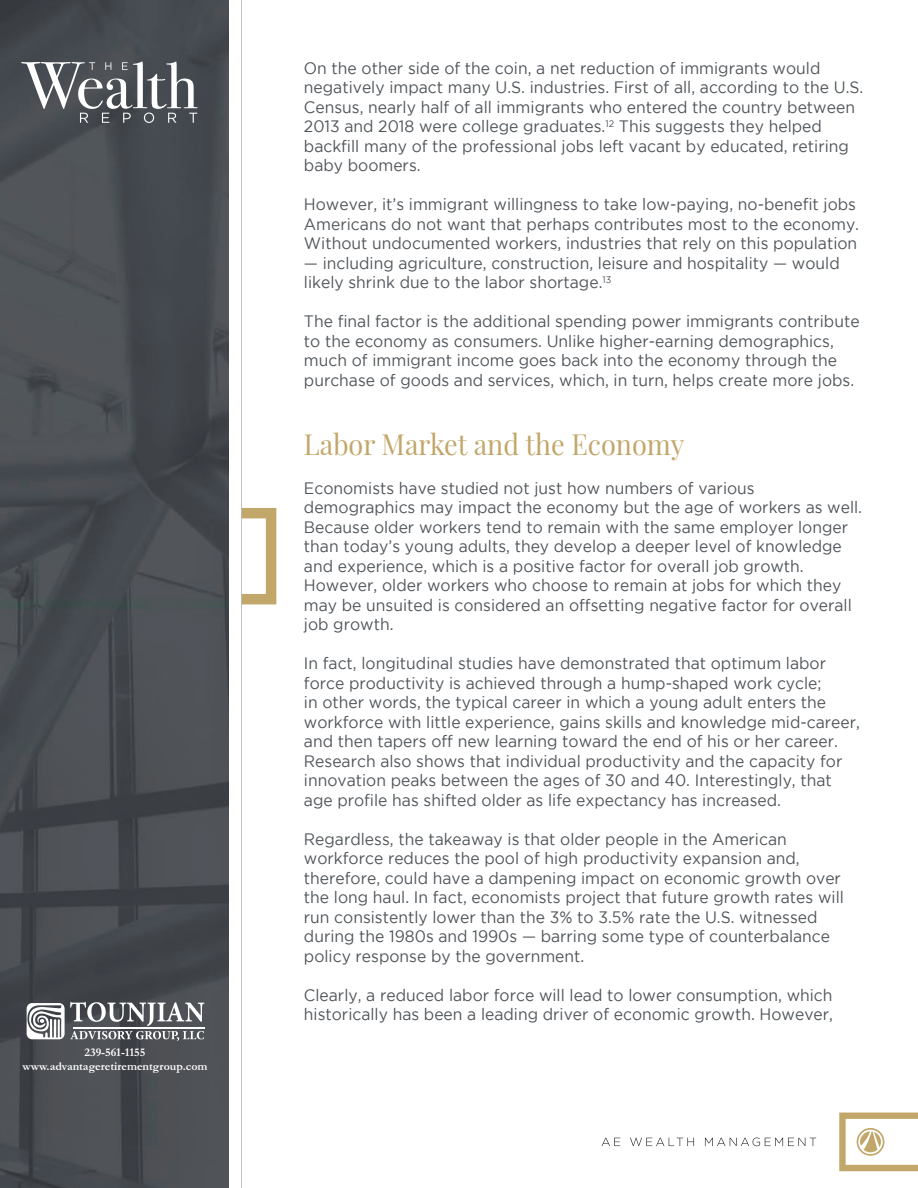
<style>
.page{position:relative;width:918px;height:1188px;background:#fff}
.page>*{position:absolute;margin:0;border:0;box-sizing:border-box;transform-origin:0 0}
.t1{font:28.5px "Playfair Display";color:#c2a76a;scale:.95 1}
.t2{font:16.5px/19.5px "Gotham";color:#50555a;scale:.95 1}
.t3{font:700 11.85px/14.2px "Garamond";color:#fff;text-align:center}
</style>
<div class="page">
<svg style="left:242px;top:508px;width:34px;height:96px"></svg>
<hr style="left:240px;top:0;width:2px;height:1188px;background:#bababa">
<img style="left:0;top:0;width:229px;height:1188px">
<svg style="left:21px;top:61px;width:177px;height:62px"></svg>
<svg style="left:839px;top:1113px;width:79px;height:58px"></svg>
<svg style="left:602px;top:1138px;width:18px;height:8px"></svg>
<svg style="left:630px;top:1138px;width:64px;height:8px"></svg>
<svg style="left:705px;top:1138px;width:111px;height:8px"></svg>
<svg style="left:27px;top:1002px;width:177px;height:39px"></svg>
<hr style="left:73px;top:1027px;width:132px;height:2px;background:#fff">
<p class="t3" style="left:22px;top:1045px;width:187px">239-561-1155 www.advantageretirementgroup.com</p>
<p class="t2" style="left:304px;top:58px;width:590px">On the other side of the coin, a net reduction of immigrants would negatively impact many U.S. industries. First of all, according to the U.S.<br>Census, nearly half of all immigrants who entered the country between 2013 and 2018 were college graduates.<sup>12</sup> This suggests they helped backfill many of the professional jobs left vacant by educated, retiring baby boomers.</p>
<p class="t2" style="left:304px;top:194px;width:586px">However, it’s immigrant willingness to take low-paying, no-benefit jobs<br>Americans do not want that perhaps contributes most to the economy.<br>Without undocumented workers, industries that rely on this population</p>
<p class="t2" style="left:304px;top:253px;width:566px">— including agriculture, construction, leisure and hospitality — would likely shrink due to the labor shortage.<sup>13</sup></p>
<p class="t2" style="left:304px;top:311px;width:586px">The final factor is the additional spending power immigrants contribute to the economy as consumers. Unlike higher-earning demographics, much of immigrant income goes back into the economy through the purchase of goods and services, which, in turn, helps create more jobs.</p>
<h1 class="t1" style="left:304px;top:422px;width:402px">Labor Market and the Economy</h1>
<p class="t2" style="left:304px;top:478px;width:589px">Economists have studied not just how numbers of various demographics may impact the economy but the age of workers as well.<br>Because older workers tend to remain with the same employer longer than today’s young adults, they develop a deeper level of knowledge and experience, which is a positive factor for overall job growth.<br>However, older workers who choose to remain at jobs for which they may be unsuited is considered an offsetting negative factor for overall job growth.</p>
<p class="t2" style="left:304px;top:653px;width:587px">In fact, longitudinal studies have demonstrated that optimum labor force productivity is achieved through a hump-shaped work cycle;<br>in other words, the typical career in which a young adult enters the workforce with little experience, gains skills and knowledge mid-career, and then tapers off new learning toward the end of his or her career.<br>Research also shows that individual productivity and the capacity for innovation peaks between the ages of 30 and 40. Interestingly, that age profile has shifted older as life expectancy has increased.</p>
<p class="t2" style="left:304px;top:829px;width:570px">Regardless, the takeaway is that older people in the American workforce reduces the pool of high productivity expansion and, therefore, could have a dampening impact on economic growth over the long haul. In fact, economists project that future growth rates will run consistently lower than the 3% to 3.5% rate the U.S. witnessed during the 1980s and 1990s — barring some type of counterbalance policy response by the government.</p>
<p class="t2" style="left:304px;top:985px;width:558px">Clearly, a reduced labor force will lead to lower consumption, which historically has been a leading driver of economic growth. However,</p>
</div>
